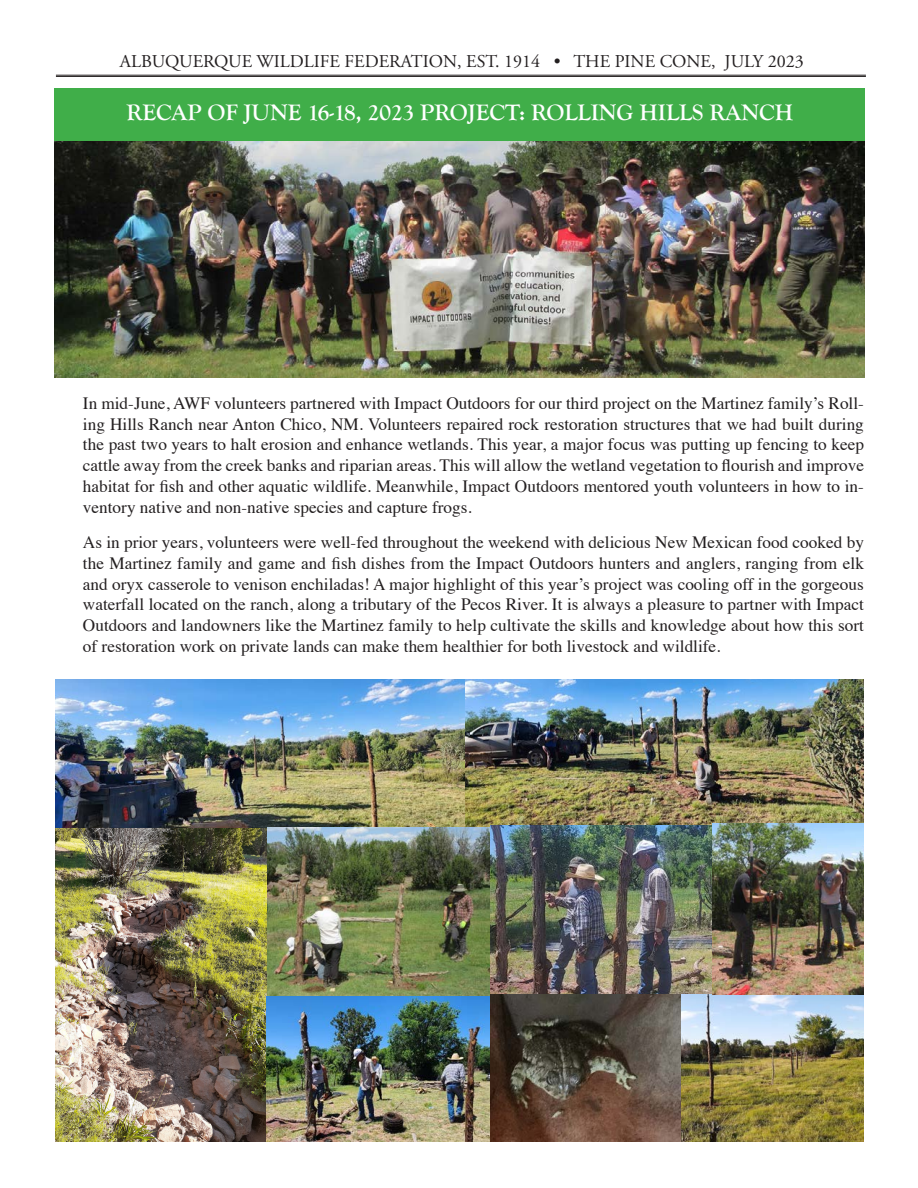
<style>
.page{position:relative;width:918px;height:1188px;background:#fff}
.page>*{position:absolute;margin:0;border:0;box-sizing:border-box;transform-origin:0 0}
.t1{font:700 23.25px "Goudy Old Style T";color:#fff}
.t2{font:18px "Adobe Garamond Pro";color:#231f20}
.t3{font:17.25px/20.7px "Times";color:#231f20;text-align:justify}
</style>
<div class="page">
<img style="left:54px;top:141px;width:810px;height:237px">
<img style="left:56px;top:679px;width:808px;height:148px">
<img style="left:56px;top:827px;width:433px;height:315px">
<img style="left:490px;top:826px;width:223px;height:169px">
<div style="left:54px;top:89px;width:811px;height:52px;background:#40ae49"></div>
<hr style="left:56px;top:75px;width:810px;height:1px;background:#231f20">
<hr style="left:56px;top:76px;width:810px;height:1px;background:#231f20">
<img style="left:490px;top:995px;width:191px;height:147px">
<img style="left:681px;top:995px;width:183px;height:147px">
<img style="left:713px;top:824px;width:151px;height:171px">
<p class="t2" style="left:120px;top:51px;width:685px">ALBUQUERQUE WILDLIFE FEDERATION, EST. 1914 • THE PINE CONE, JULY 2023</p>
<p class="t1" style="left:127px;top:99px;width:668px">RECAP OF JUNE 16-18, 2023 PROJECT: ROLLING HILLS RANCH</p>
<p class="t3" style="left:83px;top:391px;width:783px">In mid-June, AWF volunteers partnered with Impact Outdoors for our third project on the Martinez family’s Roll&shy;ing Hills Ranch near Anton Chico, NM. Volunteers repaired rock restoration structures that we had built during the past two years to halt erosion and enhance wetlands. This year, a major focus was putting up fencing to keep cattle away from the creek banks and riparian areas. This will allow the wetland vegetation to flourish and improve habitat for fish and other aquatic wildlife. Meanwhile, Impact Outdoors mentored youth volunteers in how to in&shy;ventory native and non-native species and capture frogs.</p>
<p class="t3" style="left:83px;top:531px;width:783px">As in prior years, volunteers were well-fed throughout the weekend with delicious New Mexican food cooked by the Martinez family and game and fish dishes from the Impact Outdoors hunters and anglers, ranging from elk and oryx casserole to venison enchiladas! A major highlight of this year’s project was cooling off in the gorgeous waterfall located on the ranch, along a tributary of the Pecos River. It is always a pleasure to partner with Impact Outdoors and landowners like the Martinez family to help cultivate the skills and knowledge about how this sort of restoration work on private lands can make them healthier for both livestock and wildlife.</p>
</div>
